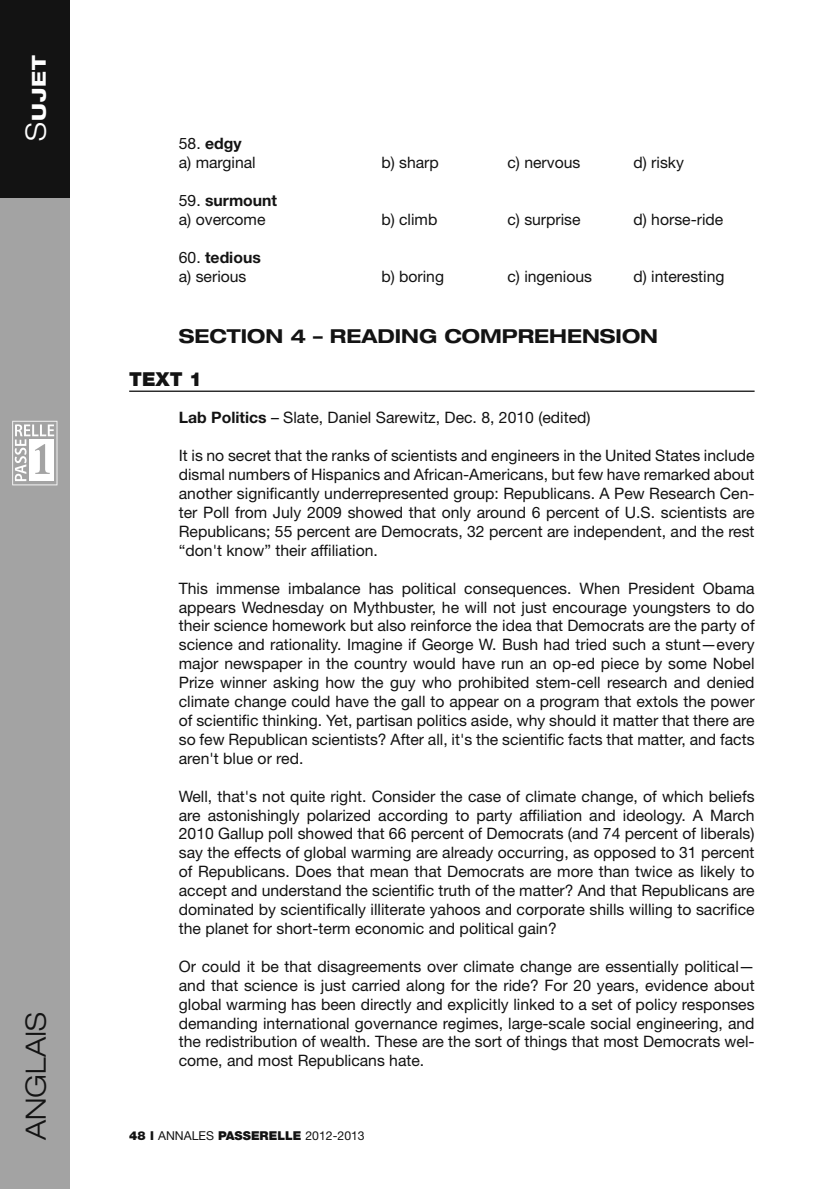
<style>
.page{position:relative;width:818px;height:1189px;background:#fff}
.page>*{position:absolute;margin:0;border:0;box-sizing:border-box;transform-origin:0 0}
.t1{font:300 expanded 28px "Helvetica Neue";color:#131313}
.t2{font:700 expanded 19.25px "Helvetica Neue";color:#131313}
.t3{font:800 expanded 19.25px "Helvetica Neue";color:#fff}
.t4{font:900 19.25px "Helvetica Neue";color:#131313}
.t5{font:15.75px/18.9px "Helvetica Neue";color:#131313;text-align:justify}
.t6{font:12.25px "Helvetica Neue";color:#131313}
.s1{font-weight:300;font-size:28px}
.s2{font-weight:700}
.s3{font-weight:900}
</style>
<div class="page">
<div style="left:0;top:0;width:70px;height:1188px;background:#a3a3a3"></div>
<div style="left:0;top:0;width:70px;height:197px;background:#131313"></div>
<svg style="left:12px;top:421px;width:45px;height:64px"></svg>
<hr style="left:129px;top:390px;width:625px;height:2px;background:#131313">
<p class="t3" style="left:27px;top:141px;width:87px;rotate:-90deg"><span class="s1">S</span>ujet</p>
<h1 class="t1" style="left:19px;top:1140px;width:129px;rotate:-90deg">anglais</h1>
<p class="t5" style="left:179px;top:134px;width:78px">58. <span class="s2">edgy </span>a) marginal</p>
<p class="t5" style="left:179px;top:191px;width:100px">59. <span class="s2">surmount </span>a) overcome</p>
<p class="t5" style="left:179px;top:247px;width:83px">60. <span class="s2">tedious </span>a) serious</p>
<p class="t5" style="left:381px;top:153px;width:59px">b) sharp</p>
<p class="t5" style="left:507px;top:153px;width:74px">c) nervous</p>
<p class="t5" style="left:633px;top:153px;width:52px">d) risky</p>
<p class="t5" style="left:381px;top:210px;width:58px">b) climb</p>
<p class="t5" style="left:507px;top:210px;width:75px">c) surprise</p>
<p class="t5" style="left:633px;top:210px;width:91px">d) horse-ride</p>
<p class="t5" style="left:381px;top:266px;width:64px">b) boring</p>
<p class="t5" style="left:507px;top:266px;width:86px">c) ingenious</p>
<p class="t5" style="left:633px;top:266px;width:93px">d) interesting</p>
<p class="t2" style="left:179px;top:324px;width:63px">SECTION</p>
<p class="t2" style="left:290px;top:324px;width:103px">4 – READING</p>
<p class="t2" style="left:444px;top:324px;width:186px">COM PREHENSION</p>
<p class="t4" style="left:129px;top:367px;width:74px">TEXT 1</p>
<p class="t5" style="left:179px;top:408px;width:413px"><span class="s2">Lab Politics</span> – Slate, Daniel Sarewitz, Dec. 8, 2010 (edited)</p>
<p class="t5" style="left:179px;top:446px;width:577px">It is no secret that the ranks of scientists and engineers in the United States include dismal numbers of Hispanics and African-Americans, but few have remarked about another significantly underrepresented group: Republicans. A Pew Research Cen&shy;ter Poll from July 2009 showed that only around 6 percent of U.S. scientists are Republicans; 55 percent are Democrats, 32 percent are independent, and the rest “don't know” their affiliation.</p>
<p class="t5" style="left:179px;top:578px;width:577px">This immense imbalance has political consequences. When President Obama appears Wednesday on Mythbuster, he will not just encourage youngsters to do their science homework but also reinforce the idea that Democrats are the party of science and rationality. Imagine if George W. Bush had tried such a stunt—every major newspaper in the country would have run an op-ed piece by some Nobel Prize winner asking how the guy who prohibited stem-cell research and denied climate change could have the gall to appear on a program that extols the power of scientific thinking. Yet, partisan politics aside, why should it matter that there are so few Republican scientists? After all, it's the scientific facts that matter, and facts aren't blue or red.</p>
<p class="t5" style="left:179px;top:786px;width:577px">Well, that's not quite right. Consider the case of climate change, of which beliefs are astonishingly polarized according to party affiliation and ideology. A March 2010 Gallup poll showed that 66 percent of Democrats (and 74 percent of liberals) say the effects of global warming are already occurring, as opposed to 31 percent of Republicans. Does that mean that Democrats are more than twice as likely to accept and understand the scientific truth of the matter? And that Republicans are dominated by scientifically illiterate yahoos and corporate shills willing to sacrifice the planet for short-term economic and political gain?</p>
<p class="t5" style="left:179px;top:956px;width:577px">Or could it be that disagreements over climate change are essentially political— and that science is just carried along for the ride? For 20 years, evidence about global warming has been directly and explicitly linked to a set of policy responses demanding international governance regimes, large-scale social engineering, and the redistribution of wealth. These are the sort of things that most Democrats wel&shy;come, and most Republicans hate.</p>
<p class="t6" style="left:129px;top:1128px;width:237px"><span class="s3">48 l</span> ANNALES <span class="s3">PASSERELLE</span> 2012-2013</p>
</div>
